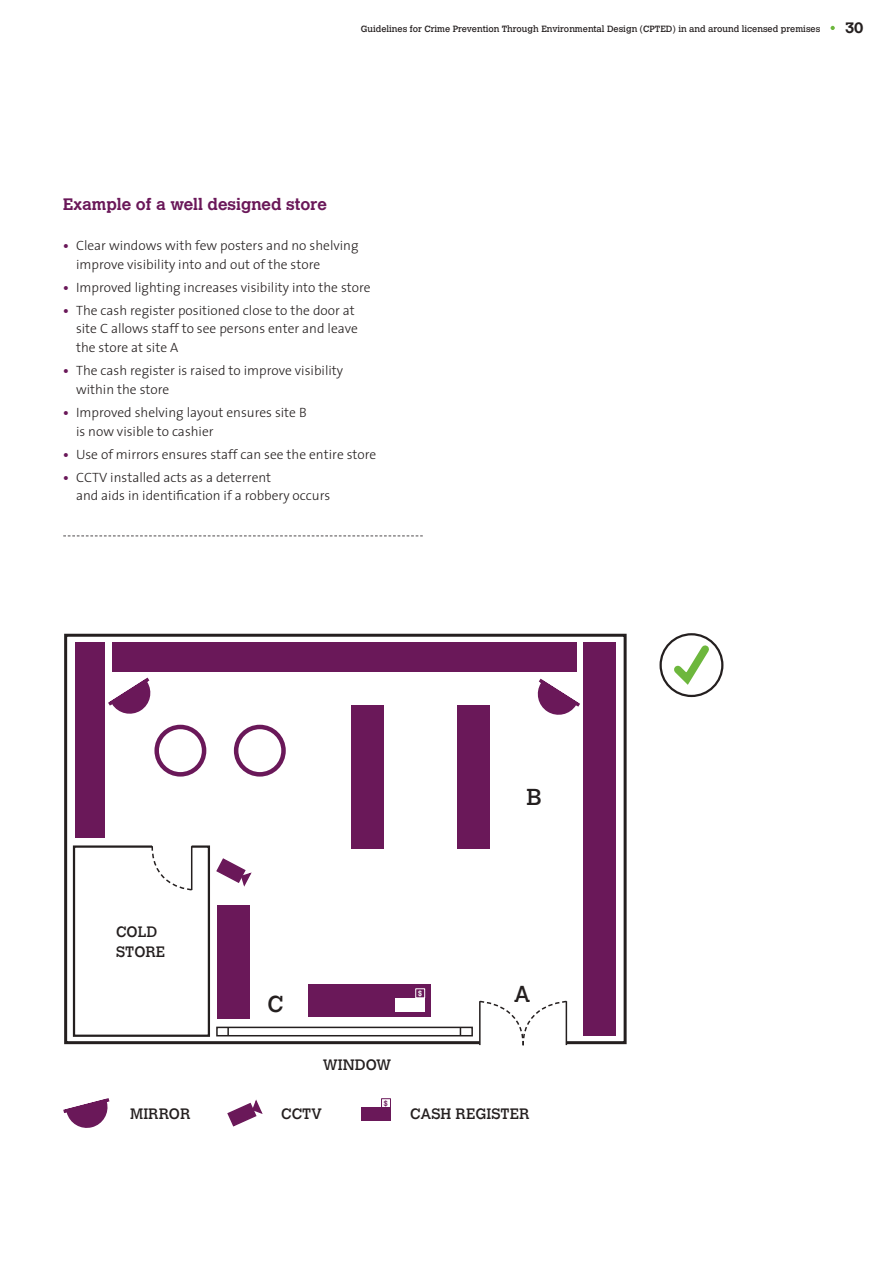
<style>
.page{position:relative;width:893px;height:1262px;background:#fff}
.page>*{position:absolute;margin:0;border:0;box-sizing:border-box;transform-origin:0 0}
.t1{font:22.95px "Calvert";color:#241f1f}
.t2{font:700 16.5px "Calvert";color:#6a1859}
.t3{font:15px/19.5px "Calvert";color:#241f1f}
.t4{font:700 15px "Calvert";color:#241f1f}
.t5{font:13.5px/18.8px "The Sans NZ Light";color:#241f1f}
.t6{font:9px "Calvert";color:#241f1f}
.t7{font:7.5px "Calvert";color:#fff}
.t8{font:7.5px "Calvert";color:#6a1859}
.s1{font-family:"The Sans NZ Bold";color:#6a1859}
</style>
<div class="page">
<svg style="left:830px;top:26px;width:4px;height:4px"></svg>
<svg style="left:63px;top:535px;width:360px;height:1px"></svg>
<svg style="left:64px;top:633px;width:563px;height:412px"></svg>
<div style="left:154px;top:725px;width:52px;height:51px;border:4px solid #6a1859;border-radius:50%"></div>
<div style="left:234px;top:725px;width:52px;height:51px;border:4px solid #6a1859;border-radius:50%"></div>
<div style="left:351px;top:705px;width:33px;height:144px;background:#6a1859"></div>
<div style="left:457px;top:705px;width:32px;height:144px;background:#6a1859"></div>
<div style="left:583px;top:642px;width:33px;height:394px;background:#6a1859"></div>
<div style="left:75px;top:642px;width:30px;height:196px;background:#6a1859"></div>
<div style="left:112px;top:642px;width:464px;height:30px;background:#6a1859"></div>
<div style="left:308px;top:984px;width:122px;height:32px;background:#6a1859"></div>
<div style="left:395px;top:998px;width:30px;height:13px;background:#fff"></div>
<div style="left:415px;top:988px;width:10px;height:10px;border:1px solid #fff"></div>
<div style="left:216px;top:1026px;width:257px;height:10px;border:2px solid #241f1f"></div>
<svg style="left:459px;top:1027px;width:2px;height:8px"></svg>
<svg style="left:72px;top:844px;width:181px;height:194px"></svg>
<svg style="left:106px;top:675px;width:46px;height:41px"></svg>
<svg style="left:535px;top:676px;width:47px;height:41px"></svg>
<svg style="left:63px;top:1098px;width:47px;height:30px"></svg>
<svg style="left:227px;top:1099px;width:36px;height:28px"></svg>
<div style="left:361px;top:1108px;width:30px;height:13px;background:#6a1859"></div>
<div style="left:381px;top:1098px;width:10px;height:10px;border:1px solid #6a1859"></div>
<svg style="left:667px;top:639px;width:48px;height:52px"></svg>
<div style="left:659px;top:633px;width:64px;height:64px;border:2px solid #241f1f;border-radius:50%"></div>
<p class="t6" style="left:361px;top:23px;width:461px">Guidelines for Crime Prevention Through Environmental Design (CPTED) in and around licensed premises</p>
<p class="t4" style="left:845px;top:18px;width:20px">30</p>
<p class="t2" style="left:63px;top:194px;width:265px">Example of a well designed store</p>
<p class="t5" style="left:76px;top:235px;width:284px;text-indent:-13px"><span class="s1">•</span> Clear windows with few posters and no shelving improve visibility into and out of the store</p>
<p class="t5" style="left:63px;top:277px;width:309px"><span class="s1">•</span> Improved lighting increases visibility into the store</p>
<p class="t5" style="left:76px;top:300px;width:283px;text-indent:-13px"><span class="s1">•</span> The cash register positioned close to the door at site C allows staff to see persons enter and leave the store at site A</p>
<p class="t5" style="left:76px;top:361px;width:268px;text-indent:-13px"><span class="s1">•</span> The cash register is raised to improve visibility within the store</p>
<p class="t5" style="left:76px;top:402px;width:232px;text-indent:-13px"><span class="s1">•</span> Improved shelving layout ensures site B is now visible to cashier</p>
<p class="t5" style="left:63px;top:444px;width:314px"><span class="s1">•</span> Use of mirrors ensures staff can see the entire store</p>
<p class="t5" style="left:76px;top:467px;width:256px;text-indent:-13px"><span class="s1">•</span> CCTV installed acts as a deterrent<br>and aids in identification if a robbery occurs</p>
<h1 class="t1" style="left:526px;top:783px;width:17px">B</h1>
<p class="t3" style="left:116px;top:922px;width:51px">Cold store</p>
<h1 class="t1" style="left:267px;top:990px;width:18px">C</h1>
<p class="t3" style="left:323px;top:1054px;width:69px">Window</p>
<p class="t3" style="left:130px;top:1104px;width:58px">Mirror</p>
<p class="t3" style="left:281px;top:1104px;width:42px">CCTV</p>
<p class="t8" style="left:383px;top:1099px;width:6px">$</p>
<p class="t7" style="left:417px;top:989px;width:6px">$</p>
<h1 class="t1" style="left:513px;top:980px;width:18px">A</h1>
<p class="t3" style="left:410px;top:1104px;width:121px">CASH REGISTER</p>
</div>
